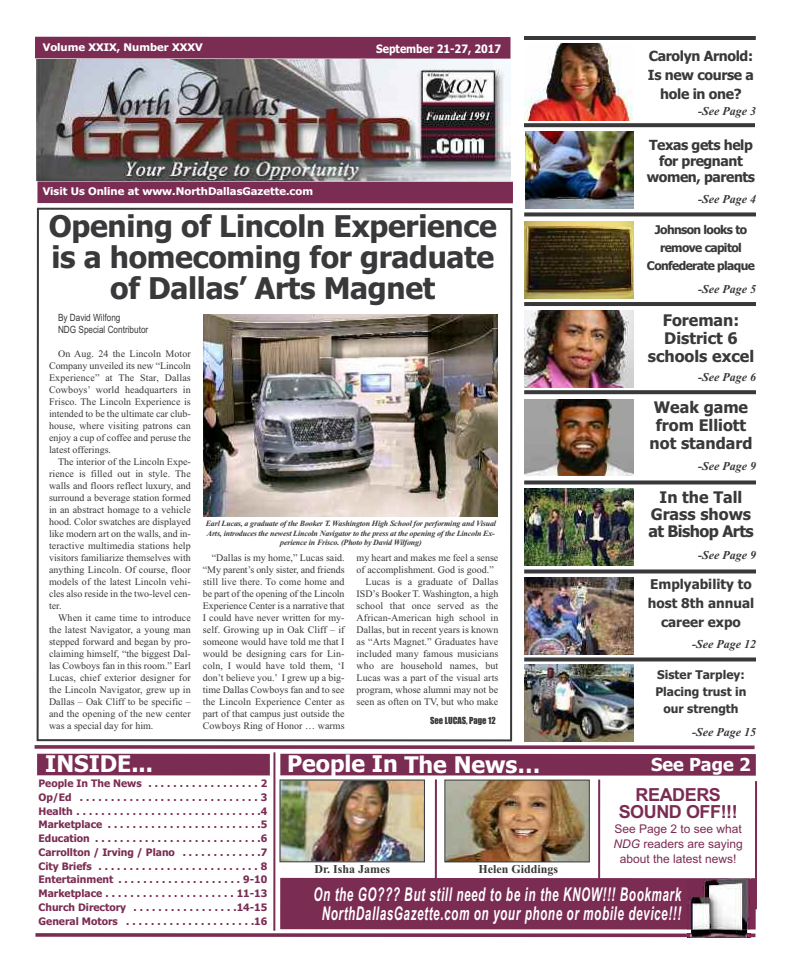
<style>
.page{position:relative;width:792px;height:972px;background:#fff}
.page>*{position:absolute;margin:0;border:0;box-sizing:border-box;transform-origin:0 0}
.t1{font:700 30px/31.2px "Tahoma";letter-spacing:-.01em;color:#39383a;text-align:center}
.t2{font:700 23px "Tahoma";color:#fff}
.t3{font:italic 700 19px/19.5px "Arial";letter-spacing:.05em;color:#fff;text-align:center;scale:.62 1}
.t4{font:700 18px/17px "Arial";letter-spacing:-.025em;color:#7b2c53;text-align:center}
.t5{font:700 18px "Tahoma";color:#fff}
.t6{font:700 16px/18px "Tahoma";color:#39383a;text-align:center}
.t7{font:700 14px/19px "Tahoma";letter-spacing:-.03em;color:#39383a;text-align:center}
.t8{font:700 13.5px/19px "Tahoma";color:#39383a;text-align:center}
.t9{font:italic 700 12px "Times New Roman";color:#39383a}
.t10{font:12px/14.8px "Arial";color:#7b2c53;text-align:center}
.t11{font:700 12px/18px "Tahoma";letter-spacing:-.05em;color:#39383a;text-align:center}
.t12{font:700 12px/17px "Tahoma";color:#39383a;text-align:center}
.t13{font:700 12px "Times New Roman";color:#39383a}
.t14{font:700 11.6px "Tahoma";color:#fff;scale:.9 1}
.t15{font:700 10.5px "Tahoma";color:#fff;scale:1.07 1}
.t16{font:700 10.3px/13.8px "Tahoma";color:#7b2c53;text-align:justify}
.t17{font:10px/12px "Times New Roman";color:#39383a;text-align:justify}
.t18{font:10px/12px "Arial Narrow";color:#39383a}
.t19{font:9px "Impact";color:#39383a;scale:.95 1}
.t20{font:italic 700 8px/9.6px "Times New Roman";letter-spacing:-.02em;color:#39383a;text-align:center}
.s1{font-style:italic}
</style>
<div class="page">
<svg style="left:36px;top:207px;width:477px;height:535px"></svg>
<img style="left:204px;top:314px;width:293px;height:203px">
<div style="left:280px;top:878px;width:476px;height:51px;background:#7b2c53"></div>
<div style="left:280px;top:754px;width:476px;height:22px;background:#7b2c53"></div>
<div style="left:37px;top:754px;width:233px;height:21px;background:#7b2c53"></div>
<div style="left:37px;top:181px;width:476px;height:22px;background:#7b2c53"></div>
<div style="left:35px;top:37px;width:476px;height:22px;background:#7b2c53"></div>
<hr style="left:273px;top:752px;width:2px;height:179px;background:#7b2c53">
<svg style="left:35px;top:745px;width:720px;height:4px;background:#884264"></svg>
<svg style="left:35px;top:933px;width:720px;height:4px;background:#884164"></svg>
<hr style="left:435px;top:779px;width:2px;height:129px;background:#7b2c53">
<hr style="left:598px;top:780px;width:2px;height:128px;background:#7b2c53">
<img style="left:37px;top:59px;width:474px;height:122px">
<hr style="left:524px;top:36px;width:232px;height:4px;background:#39383a">
<svg style="left:524px;top:123px;width:231px;height:4px"></svg>
<svg style="left:524px;top:212px;width:232px;height:4px"></svg>
<hr style="left:524px;top:302px;width:232px;height:4px;background:#39383a">
<img style="left:446px;top:782px;width:142px;height:78px">
<div style="left:444px;top:780px;width:146px;height:82px;border:1px solid #39383a"></div>
<img style="left:281px;top:781px;width:142px;height:79px">
<div style="left:279px;top:779px;width:146px;height:83px;border:1px solid #39383a"></div>
<img style="left:687px;top:878px;width:63px;height:60px">
<img style="left:525px;top:131px;width:109px;height:77px">
<img style="left:524px;top:221px;width:110px;height:77px">
<svg style="left:524px;top:390px;width:232px;height:4px"></svg>
<img style="left:524px;top:399px;width:110px;height:77px">
<svg style="left:524px;top:480px;width:232px;height:4px"></svg>
<img style="left:524px;top:488px;width:110px;height:77px">
<svg style="left:524px;top:569px;width:232px;height:4px"></svg>
<img style="left:524px;top:577px;width:110px;height:77px">
<svg style="left:524px;top:657px;width:232px;height:4px"></svg>
<img style="left:524px;top:664px;width:110px;height:77px">
<hr style="left:755px;top:781px;width:2px;height:128px;background:#7b2c53">
<img style="left:524px;top:310px;width:110px;height:77px">
<img style="left:524px;top:43px;width:109px;height:77px">
<p class="t15" style="left:43px;top:41px;width:151px">Volume XXIX, Number XXXV</p>
<p class="t15" style="left:43px;top:185px;width:254px">Visit Us Online at www.NorthDallasGazette.com</p>
<p class="t14" style="left:376px;top:42px;width:140px">September 21-27, 2017</p>
<h1 class="t1" style="left:49px;top:211px;width:450px">Opening of Lincoln Experience is a homecoming for graduate of Dallas’ Arts Magnet</h1>
<p class="t18" style="left:58px;top:312px;width:92px">By David Wilfong<br>NDG Special Contributor</p>
<p class="t17" style="left:49px;top:348px;width:143px;text-indent:9px">On Aug. 24 the Lincoln Motor Company unveiled its new “Lincoln Experience” at The Star, Dallas Cowboys’ world headquarters in Frisco. The Lincoln Experience is intended to be the ultimate car club&shy;house, where visiting patrons can enjoy a cup of coffee and peruse the latest offerings.</p>
<p class="t17" style="left:49px;top:456px;width:143px;text-indent:9px">The interior of the Lincoln Expe&shy;rience is filled out in style. The walls and floors reflect luxury, and surround a beverage station formed in an abstract homage to a vehicle hood. Color swatches are displayed like modern art on the walls, and in&shy;teractive multimedia stations help visitors familiarize themselves with anything Lincoln. Of course, floor models of the latest Lincoln vehi&shy;cles also reside in the two-level cen&shy;ter.</p>
<p class="t17" style="left:49px;top:612px;width:143px;text-indent:9px">When it came time to introduce the latest Navigator, a young man stepped forward and began by pro&shy;claiming himself, “the biggest Dal&shy;las Cowboys fan in this room.” Earl Lucas, chief exterior designer for the Lincoln Navigator, grew up in Dallas – Oak Cliff to be specific – and the opening of the new center was a special day for him.</p>
<h2 class="t2" style="left:45px;top:751px;width:109px">INSIDE...</h2>
<p class="t20" style="left:206px;top:519px;width:292px">Earl Lucas, a graduate of the Booker T. Washington High School for performing and Visual<br>Arts, introduces the newest Lincoln Navigator to the press at the opening of the Lincoln Ex&shy;perience in Frisco. (Photo by David Wilfong)</p>
<p class="t17" style="left:203px;top:552px;width:143px;text-indent:9px">“Dallas is my home,” Lucas said. “My parent’s only sister, and friends still live there. To come home and be part of the opening of the Lincoln Experience Center is a narrative that I could have never written for my&shy;self. Growing up in Oak Cliff – if someone would have told me that I would be designing cars for Lin&shy;coln, I would have told them, ‘I don’t believe you.’ I grew up a big&shy;time Dallas Cowboys fan and to see the Lincoln Experience Center as part of that campus just outside the Cowboys Ring of Honor … warms</p>
<p class="t17" style="left:357px;top:552px;width:143px">my heart and makes me feel a sense</p>
<p class="t17" style="left:357px;top:564px;width:139px">of accomplishment. God is good.”</p>
<p class="t17" style="left:366px;top:576px;width:134px">Lucas is a graduate of Dallas</p>
<p class="t17" style="left:357px;top:588px;width:143px">ISD’s Booker T. Washington, a high</p>
<p class="t17" style="left:357px;top:600px;width:143px">school that once served as the</p>
<p class="t17" style="left:357px;top:612px;width:143px">African-American high school in</p>
<p class="t17" style="left:357px;top:624px;width:143px">Dallas, but in recent years is known</p>
<p class="t17" style="left:357px;top:636px;width:143px">as “Arts Magnet.” Graduates have</p>
<p class="t17" style="left:357px;top:648px;width:143px">included many famous musicians</p>
<p class="t17" style="left:357px;top:660px;width:143px">who are household names, but</p>
<p class="t17" style="left:357px;top:672px;width:143px">Lucas was a part of the visual arts</p>
<p class="t17" style="left:357px;top:684px;width:143px">program, whose alumni may not be</p>
<p class="t17" style="left:357px;top:696px;width:143px">seen as often on TV, but who make</p>
<p class="t19" style="left:430px;top:716px;width:70px">See LUCAS, Page 12</p>
<h2 class="t2" style="left:287px;top:751px;width:255px">People In The News…</h2>
<h3 class="t7" style="left:648px;top:47px;width:108px">Carolyn Arnold:<br>Is new course a hole in one?</h3>
<p class="t9" style="left:698px;top:104px;width:59px">-See Page 3</p>
<h3 class="t7" style="left:647px;top:137px;width:110px;line-height:16px">Texas gets help for pregnant women, parents</h3>
<p class="t9" style="left:698px;top:192px;width:59px">-See Page 4</p>
<p class="t11" style="left:647px;top:221px;width:110px">Johnson looks to remove capitol<br>Confederate plaque</p>
<p class="t9" style="left:698px;top:282px;width:59px">-See Page 5</p>
<h3 class="t6" style="left:648px;top:311px;width:108px">Foreman:<br>District 6 schools excel</h3>
<p class="t9" style="left:698px;top:370px;width:59px">-See Page 6</p>
<h3 class="t6" style="left:650px;top:399px;width:104px">Weak game from Elliott not standard</h3>
<p class="t9" style="left:698px;top:459px;width:59px">-See Page 9</p>
<h3 class="t6" style="left:648px;top:489px;width:107px;line-height:17px">In the Tall<br>Grass shows at Bishop Arts</h3>
<h3 class="t8" style="left:648px;top:575px;width:108px">Emplyability to host 8th annual career expo</h3>
<p class="t9" style="left:698px;top:547px;width:59px">-See Page 9</p>
<p class="t9" style="left:692px;top:636px;width:65px">-See Page 12</p>
<p class="t12" style="left:655px;top:666px;width:93px">Sister Tarpley:<br>Placing trust in our strength</p>
<p class="t9" style="left:692px;top:725px;width:65px">-See Page 15</p>
<h3 class="t5" style="left:651px;top:754px;width:101px">See Page 2</h3>
<p class="t16" style="left:39px;top:777px;width:230px">People In The News . . . . . . . . . . . . . . . . . . 2<br>Op/Ed . . . . . . . . . . . . . . . . . . . . . . . . . . . . . 3<br>Health . . . . . . . . . . . . . . . . . . . . . . . . . . . . . .4<br>Marketplace . . . . . . . . . . . . . . . . . . . . . . . . .5<br>Education . . . . . . . . . . . . . . . . . . . . . . . . . . .6<br>Carrollton / Irving / Plano . . . . . . . . . . . . .7<br>City Briefs . . . . . . . . . . . . . . . . . . . . . . . . . . 8<br>Entertainment . . . . . . . . . . . . . . . . . . . . 9-10<br>Marketplace . . . . . . . . . . . . . . . . . . . . . 11-13<br>Church Directory . . . . . . . . . . . . . . . . .14-15<br>General Motors . . . . . . . . . . . . . . . . . . . . .16</p>
<p class="t13" style="left:314px;top:862px;width:77px">Dr. Isha James</p>
<p class="t13" style="left:479px;top:862px;width:81px">Helen Giddings</p>
<h3 class="t4" style="left:619px;top:787px;width:121px">READERS<br>SOUND OFF!!!</h3>
<p class="t10" style="left:614px;top:822px;width:131px">See Page 2 to see what<br><span class="s1">NDG</span> readers are saying about the latest news!</p>
<h3 class="t3" style="left:313px;top:884px;width:595px">On the GO??? But still need to be in the KNOW!!! Bookmark<br>NorthDallasGazette.com on your phone or mobile device!!!</h3>
</div>
